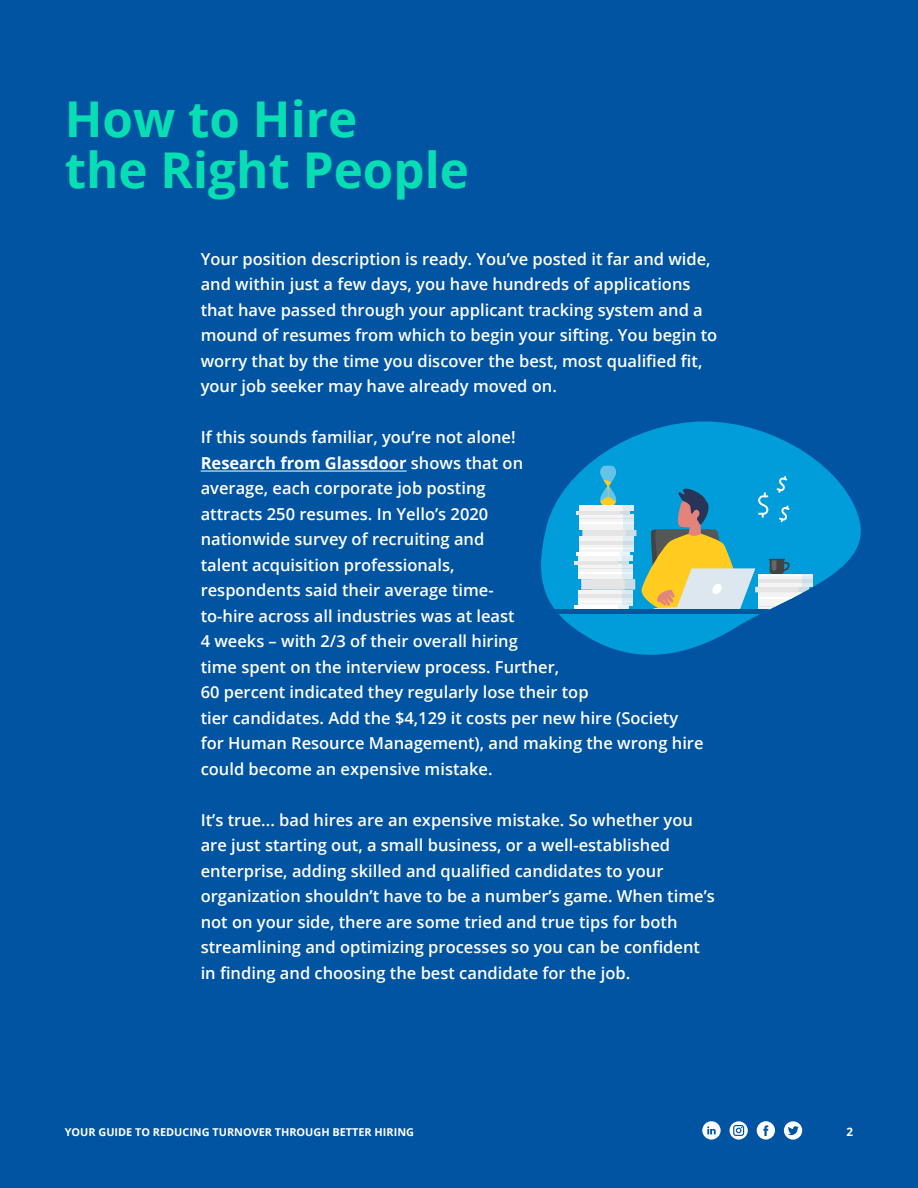
<style>
.page{position:relative;width:918px;height:1188px;background:#0054a1}
.page>*{position:absolute;margin:0;border:0;box-sizing:border-box;transform-origin:0 0}
.t1{font:700 49.35px/51.2px "Open Sans";color:#08deb3}
.t2{font:600 16.5px/25.5px "Open Sans";color:#fff}
.t3{font:700 11.7px "Open Sans";color:#fff}
.t4{font:700 10.8px "Open Sans";color:#fff}
.s1{font-weight:700}
</style>
<div class="page">
<svg style="left:702px;top:1121px;width:19px;height:19px"></svg>
<svg style="left:784px;top:1121px;width:18px;height:19px"></svg>
<svg style="left:730px;top:1121px;width:18px;height:19px"></svg>
<svg style="left:757px;top:1121px;width:18px;height:19px"></svg>
<hr style="left:201px;top:471px;width:206px;height:1px;background:#fff">
<svg style="left:541px;top:422px;width:320px;height:233px;fill:#009dda"></svg>
<div style="left:769px;top:592px;width:43px;height:17px;background:#0054a1"></div>
<svg style="left:809px;top:574px;width:3px;height:13px"></svg>
<hr style="left:769px;top:575px;width:43px;height:1px;background:#fff">
<hr style="left:769px;top:579px;width:43px;height:3px;background:#e5e5e5">
<hr style="left:769px;top:597px;width:43px;height:2px;background:#fff">
<hr style="left:769px;top:606px;width:43px;height:1px;background:#e5e5e5">
<div style="left:578px;top:565px;width:44px;height:14px;background:#f4f4f4"></div>
<div style="left:578px;top:590px;width:44px;height:15px;background:#f4f4f4"></div>
<hr style="left:578px;top:601px;width:44px;height:1px;background:#fff">
<hr style="left:578px;top:594px;width:44px;height:4px;background:#e5e5e5">
<hr style="left:578px;top:572px;width:44px;height:2px;background:#fff">
<hr style="left:578px;top:568px;width:44px;height:1px;background:#e5e5e5">
<div style="left:578px;top:556px;width:44px;height:5px;background:#f4f4f4"></div>
<hr style="left:575px;top:561px;width:43px;height:4px;background:#e5e5e5">
<hr style="left:575px;top:605px;width:43px;height:4px;background:#fff">
<div style="left:579px;top:515px;width:44px;height:15px;background:#f4f4f4"></div>
<div style="left:579px;top:536px;width:44px;height:16px;background:#f4f4f4"></div>
<hr style="left:579px;top:548px;width:44px;height:1px;background:#fff">
<hr style="left:579px;top:541px;width:44px;height:4px;background:#e5e5e5">
<hr style="left:579px;top:522px;width:44px;height:2px;background:#fff">
<hr style="left:579px;top:518px;width:44px;height:1px;background:#e5e5e5">
<div style="left:579px;top:506px;width:44px;height:5px;background:#f4f4f4"></div>
<hr style="left:576px;top:511px;width:43px;height:4px;background:#e5e5e5">
<hr style="left:576px;top:552px;width:43px;height:4px;background:#fff">
<svg style="left:581px;top:466px;width:228px;height:143px;background:#69b5c4"></svg>
<div style="left:537px;top:609px;width:284px;height:5px;background:#00579c"></div>
<h1 class="t1" style="left:65px;top:92px;width:406px">How to Hire<br>the Right People</h1>
<p class="t2" style="left:201px;top:246px;width:518px">Your position description is ready. You’ve posted it far and wide, and within just a few days, you have hundreds of applications that have passed through your applicant tracking system and a mound of resumes from which to begin your sifting. You begin to worry that by the time you discover the best, most qualified fit, your job seeker may have already moved on.</p>
<p class="t2" style="left:201px;top:424px;width:504px">If this sounds familiar, you’re not alone!<br><span class="s1">Research from Glassdoor</span> shows that on<br>average, each corporate job posting<br>attracts 250 resumes. In Yello’s 2020<br>nationwide survey of recruiting and<br>talent acquisition professionals,<br>respondents said their average time-<br>to-hire across all industries was at least<br>4 weeks – with 2/3 of their overall hiring<br>time spent on the interview process. Further,<br>60 percent indicated they regularly lose their top<br>tier candidates. Add the $4,129 it costs per new hire (Society for Human Resource Management), and making the wrong hire could become an expensive mistake.</p>
<p class="t2" style="left:201px;top:806px;width:516px">It’s true... bad hires are an expensive mistake. So whether you are just starting out, a small business, or a well-established enterprise, adding skilled and qualified candidates to your organization shouldn’t have to be a number’s game. When time’s not on your side, there are some tried and true tips for both streamlining and optimizing processes so you can be confident in finding and choosing the best candidate for the job.</p>
<p class="t4" style="left:65px;top:1124px;width:351px">YOUR GUIDE TO REDUCING TURNOVER THROUGH BETTER HIRING</p>
<p class="t3" style="left:847px;top:1123px;width:8px">2</p>
</div>
